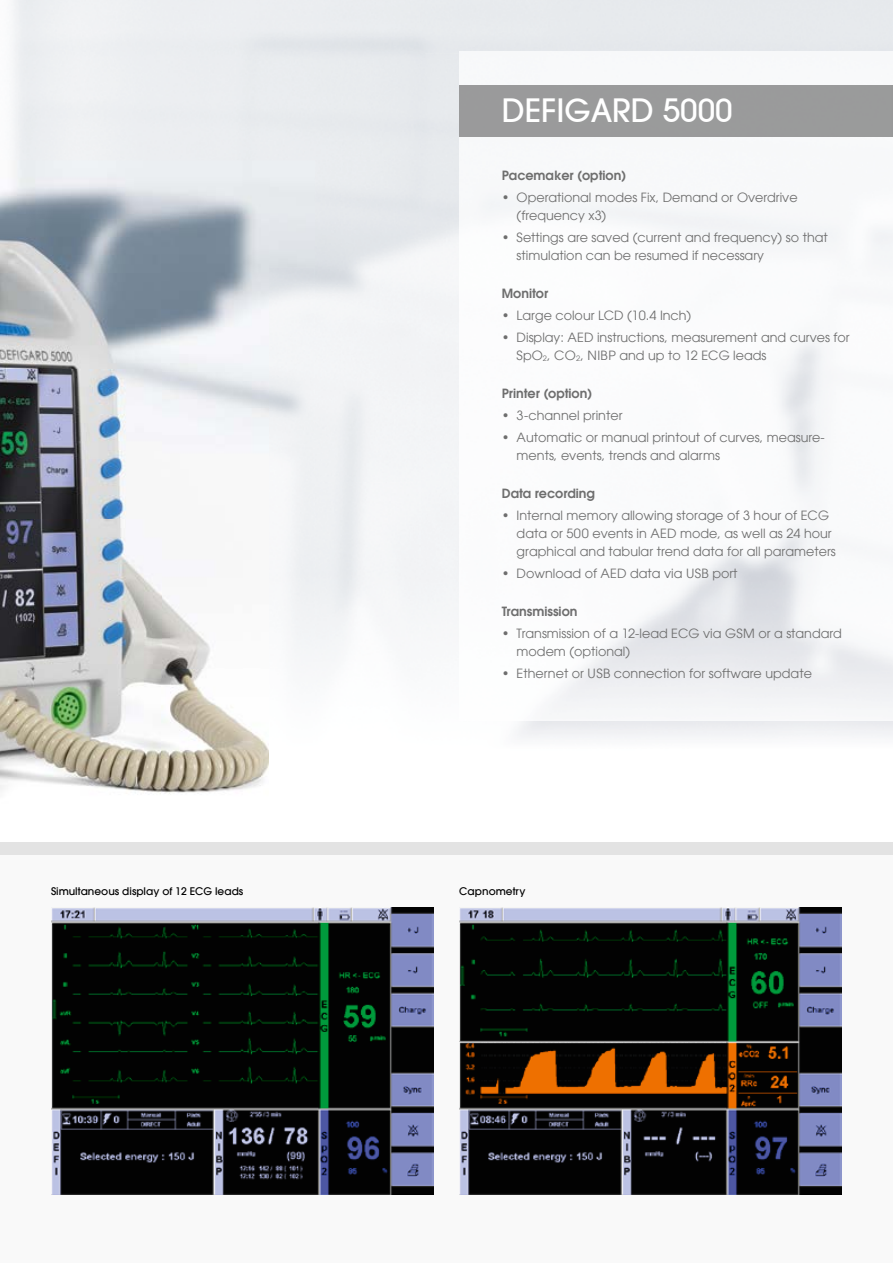
<style>
.page{position:relative;width:893px;height:1263px;background:#fff}
.page>*{position:absolute;margin:0;border:0;box-sizing:border-box;transform-origin:0 0}
.t1{font:500 31.5px "Avant Garde";color:#fff}
.t2{font:12.75px/18px "Avant Garde LT";color:#6e6e6e}
.t3{font:600 12.75px "Avant Garde LT";color:#6e6e6e}
.t4{font:500 10.5px "Avant Garde LT";color:#000}
</style>
<div class="page">
<div style="left:0;top:855px;width:893px;height:408px;background:#f9f9f9"></div>
<div style="left:0;top:842px;width:893px;height:13px;background:#e3e3e3"></div>
<img style="left:51px;top:908px;width:383px;height:287px">
<img style="left:459px;top:908px;width:383px;height:287px">
<img style="left:0;top:219px;width:161px;height:575px">
<img style="left:161px;top:219px;width:108px;height:451px">
<img style="left:161px;top:670px;width:125px;height:124px">
<div style="left:459px;top:85px;width:434px;height:51px;background:#9a9a9b"></div>
<h1 class="t1" style="left:502px;top:91px;width:232px">DEFIGARD 5000</h1>
<p class="t3" style="left:502px;top:166px;width:126px">Pacemaker (option)</p>
<p class="t2" style="left:517px;top:188px;width:282px;text-indent:-15px">• Operational modes Fix, Demand or Overdrive (frequency x3)</p>
<p class="t2" style="left:517px;top:228px;width:313px;text-indent:-15px">• Settings are saved (current and frequency) so that stimulation can be resumed if necessary</p>
<p class="t3" style="left:502px;top:284px;width:48px">Monitor</p>
<p class="t2" style="left:502px;top:306px;width:191px">• Large colour LCD (10.4 Inch)</p>
<p class="t2" style="left:517px;top:328px;width:335px;text-indent:-15px">• Display: AED instructions, measurement and curves for<br>SpO<sub>2</sub>, CO<sub>2</sub>, NIBP and up to 12 ECG leads</p>
<p class="t3" style="left:502px;top:385px;width:92px">Printer (option)</p>
<p class="t2" style="left:502px;top:406px;width:122px">• 3-channel printer</p>
<p class="t2" style="left:517px;top:428px;width:310px;text-indent:-15px">• Automatic or manual printout of curves, measure&shy;ments, events, trends and alarms</p>
<p class="t3" style="left:502px;top:485px;width:95px">Data recording</p>
<p class="t2" style="left:517px;top:506px;width:321px;text-indent:-15px">• Internal memory allowing storage of 3 hour of ECG data or 500 events in AED mode, as well as 24 hour graphical and tabular trend data for all parameters</p>
<p class="t2" style="left:502px;top:564px;width:237px">• Download of AED data via USB port</p>
<p class="t3" style="left:502px;top:603px;width:77px">Transmission</p>
<p class="t2" style="left:517px;top:624px;width:327px;text-indent:-15px">• Transmission of a 12-lead ECG via GSM or a standard modem (optional)</p>
<p class="t2" style="left:502px;top:664px;width:312px">• Ethernet or USB connection for software update</p>
<p class="t4" style="left:51px;top:885px;width:194px">Simultaneous display of 12 ECG leads</p>
<p class="t4" style="left:459px;top:885px;width:68px">Capnometry</p>
</div>
